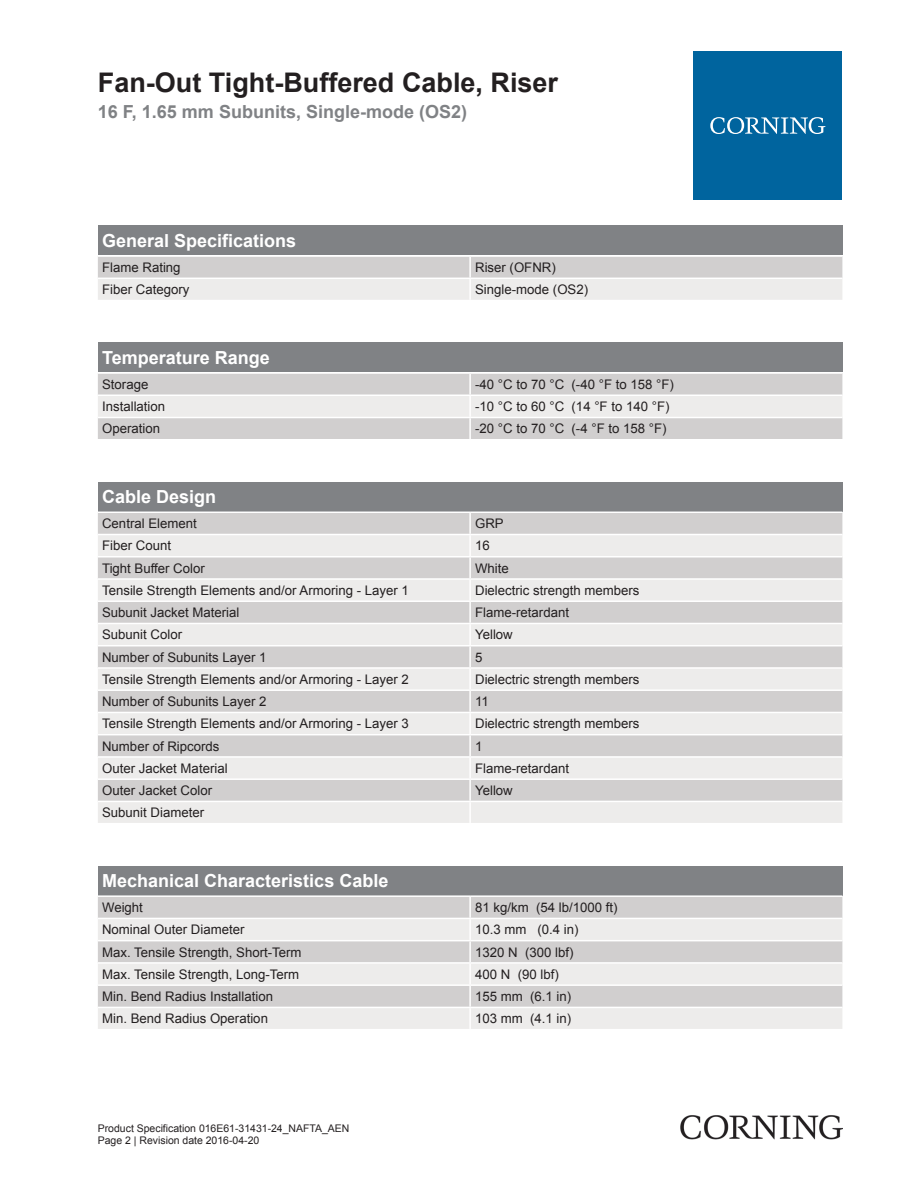
<style>
.page{position:relative;width:919px;height:1187px;background:#fff}
.page>*{position:absolute;margin:0;border:0;box-sizing:border-box;transform-origin:0 0}
.t1{font:700 27px "Arial";color:#231f20}
.t2{font:700 18px "Arial";color:#fff}
.t3{font:700 18px "Arial";color:#808285}
.t4{font:13.2px "Arial";color:#231f20}
.t5{font:10.5px/12.6px "Arial";color:#231f20}
</style>
<div class="page">
<div style="left:98px;top:225px;width:744px;height:30px;background:#808285"></div>
<svg style="left:98px;top:257px;width:744px;height:43px;background:#dfdddd"></svg>
<hr style="left:469px;top:257px;width:2px;height:20px;background:#fff">
<hr style="left:469px;top:279px;width:2px;height:21px;background:#fff">
<hr style="left:98px;top:277px;width:372px;height:2px;background:#fff">
<hr style="left:470px;top:277px;width:372px;height:2px;background:#fff">
<div style="left:98px;top:342px;width:744px;height:30px;background:#808285"></div>
<div style="left:98px;top:374px;width:744px;height:65px;background:#d1cfcf"></div>
<div style="left:98px;top:396px;width:744px;height:21px;background:#edeceb"></div>
<hr style="left:469px;top:374px;width:2px;height:20px;background:#fff">
<hr style="left:469px;top:396px;width:2px;height:21px;background:#fff">
<hr style="left:469px;top:418px;width:2px;height:21px;background:#fff">
<hr style="left:98px;top:394px;width:372px;height:2px;background:#fff">
<hr style="left:470px;top:394px;width:372px;height:2px;background:#fff">
<hr style="left:98px;top:417px;width:372px;height:1px;background:#fff">
<hr style="left:470px;top:417px;width:372px;height:1px;background:#fff">
<div style="left:98px;top:481px;width:744px;height:30px;background:#808285"></div>
<div style="left:98px;top:513px;width:744px;height:20px;background:#d1cfcf"></div>
<svg style="left:98px;top:535px;width:744px;height:287px;background:#e0dfde"></svg>
<hr style="left:469px;top:513px;width:2px;height:20px;background:#fff">
<hr style="left:469px;top:535px;width:2px;height:21px;background:#fff">
<hr style="left:469px;top:557px;width:2px;height:21px;background:#fff">
<hr style="left:469px;top:579px;width:2px;height:21px;background:#fff">
<hr style="left:469px;top:602px;width:2px;height:20px;background:#fff">
<hr style="left:469px;top:624px;width:2px;height:21px;background:#fff">
<hr style="left:469px;top:646px;width:2px;height:21px;background:#fff">
<hr style="left:469px;top:668px;width:2px;height:21px;background:#fff">
<hr style="left:469px;top:691px;width:2px;height:20px;background:#fff">
<hr style="left:469px;top:713px;width:2px;height:21px;background:#fff">
<hr style="left:469px;top:735px;width:2px;height:21px;background:#fff">
<hr style="left:469px;top:757px;width:2px;height:21px;background:#fff">
<hr style="left:469px;top:779px;width:2px;height:21px;background:#fff">
<hr style="left:469px;top:802px;width:2px;height:20px;background:#fff">
<hr style="left:98px;top:556px;width:372px;height:1px;background:#fff">
<hr style="left:470px;top:556px;width:372px;height:1px;background:#fff">
<hr style="left:98px;top:578px;width:372px;height:1px;background:#fff">
<hr style="left:470px;top:578px;width:372px;height:1px;background:#fff">
<hr style="left:98px;top:600px;width:372px;height:2px;background:#fff">
<hr style="left:470px;top:600px;width:372px;height:2px;background:#fff">
<hr style="left:98px;top:622px;width:372px;height:2px;background:#fff">
<hr style="left:470px;top:622px;width:372px;height:2px;background:#fff">
<hr style="left:98px;top:645px;width:372px;height:1px;background:#fff">
<hr style="left:470px;top:645px;width:372px;height:1px;background:#fff">
<hr style="left:98px;top:667px;width:372px;height:1px;background:#fff">
<hr style="left:470px;top:667px;width:372px;height:1px;background:#fff">
<hr style="left:98px;top:689px;width:372px;height:2px;background:#fff">
<hr style="left:470px;top:689px;width:372px;height:2px;background:#fff">
<hr style="left:98px;top:711px;width:372px;height:2px;background:#fff">
<hr style="left:470px;top:711px;width:372px;height:2px;background:#fff">
<hr style="left:98px;top:734px;width:372px;height:1px;background:#fff">
<hr style="left:470px;top:734px;width:372px;height:1px;background:#fff">
<hr style="left:98px;top:756px;width:372px;height:1px;background:#fff">
<hr style="left:470px;top:756px;width:372px;height:1px;background:#fff">
<hr style="left:98px;top:778px;width:372px;height:1px;background:#fff">
<hr style="left:470px;top:778px;width:372px;height:1px;background:#fff">
<hr style="left:98px;top:800px;width:372px;height:2px;background:#fff">
<hr style="left:470px;top:800px;width:372px;height:2px;background:#fff">
<div style="left:98px;top:865px;width:744px;height:30px;background:#808285"></div>
<div style="left:98px;top:897px;width:744px;height:20px;background:#d1cfcf"></div>
<svg style="left:98px;top:919px;width:744px;height:109px;background:#e2e0e0"></svg>
<hr style="left:469px;top:896px;width:2px;height:21px;background:#fff">
<hr style="left:469px;top:919px;width:2px;height:20px;background:#fff">
<hr style="left:469px;top:941px;width:2px;height:21px;background:#fff">
<hr style="left:469px;top:963px;width:2px;height:21px;background:#fff">
<hr style="left:469px;top:985px;width:2px;height:21px;background:#fff">
<hr style="left:469px;top:1008px;width:2px;height:20px;background:#fff">
<hr style="left:98px;top:939px;width:372px;height:2px;background:#fff">
<hr style="left:470px;top:939px;width:372px;height:2px;background:#fff">
<hr style="left:98px;top:962px;width:372px;height:1px;background:#fff">
<hr style="left:470px;top:962px;width:372px;height:1px;background:#fff">
<hr style="left:98px;top:984px;width:372px;height:1px;background:#fff">
<hr style="left:470px;top:984px;width:372px;height:1px;background:#fff">
<hr style="left:98px;top:1006px;width:372px;height:2px;background:#fff">
<hr style="left:470px;top:1006px;width:372px;height:2px;background:#fff">
<div style="left:693px;top:51px;width:149px;height:149px;background:#00649e"></div>
<svg style="left:710px;top:117px;width:115px;height:17px"></svg>
<img style="left:680px;top:1115px;width:162px;height:24px">
<h1 class="t1" style="left:98px;top:64px;width:462px">Fan-Out Tight-Buffered Cable, Riser</h1>
<h2 class="t3" style="left:98px;top:100px;width:371px">16 F, 1.65 mm Subunits, Single-mode (OS2)</h2>
<h2 class="t2" style="left:102px;top:228px;width:196px">General Specifications</h2>
<p class="t4" style="left:102px;top:258px;width:80px">Flame Rating</p>
<p class="t4" style="left:475px;top:258px;width:82px">Riser (OFNR)</p>
<p class="t4" style="left:102px;top:281px;width:89px">Fiber Category</p>
<p class="t4" style="left:475px;top:281px;width:114px">Single-mode (OS2)</p>
<h2 class="t2" style="left:102px;top:345px;width:169px">Temperature Range</h2>
<p class="t4" style="left:102px;top:375px;width:48px">Storage</p>
<p class="t4" style="left:475px;top:375px;width:200px">-40 °C to 70 °C (-40 °F to 158 °F)</p>
<p class="t4" style="left:102px;top:398px;width:65px">Installation</p>
<p class="t4" style="left:475px;top:398px;width:196px">-10 °C to 60 °C (14 °F to 140 °F)</p>
<p class="t4" style="left:102px;top:420px;width:59px">Operation</p>
<p class="t4" style="left:475px;top:420px;width:193px">-20 °C to 70 °C (-4 °F to 158 °F)</p>
<h2 class="t2" style="left:102px;top:485px;width:116px">Cable Design</h2>
<p class="t4" style="left:102px;top:515px;width:96px">Central Element</p>
<p class="t4" style="left:475px;top:515px;width:30px">GRP</p>
<p class="t4" style="left:102px;top:537px;width:70px">Fiber Count</p>
<p class="t4" style="left:475px;top:537px;width:16px">16</p>
<p class="t4" style="left:102px;top:559px;width:104px">Tight Buffer Color</p>
<p class="t4" style="left:475px;top:559px;width:35px">White</p>
<p class="t4" style="left:102px;top:581px;width:308px">Tensile Strength Elements and/or Armoring - Layer 1</p>
<p class="t4" style="left:475px;top:581px;width:166px">Dielectric strength members</p>
<p class="t4" style="left:102px;top:603px;width:139px">Subunit Jacket Material</p>
<p class="t4" style="left:475px;top:603px;width:95px">Flame-retardant</p>
<p class="t4" style="left:102px;top:626px;width:81px">Subunit Color</p>
<p class="t4" style="left:475px;top:626px;width:39px">Yellow</p>
<p class="t4" style="left:102px;top:648px;width:166px">Number of Subunits Layer 1</p>
<p class="t4" style="left:475px;top:648px;width:9px">5</p>
<p class="t4" style="left:102px;top:670px;width:308px">Tensile Strength Elements and/or Armoring - Layer 2</p>
<p class="t4" style="left:475px;top:670px;width:166px">Dielectric strength members</p>
<p class="t4" style="left:102px;top:692px;width:166px">Number of Subunits Layer 2</p>
<p class="t4" style="left:475px;top:692px;width:15px">11</p>
<p class="t4" style="left:102px;top:715px;width:308px">Tensile Strength Elements and/or Armoring - Layer 3</p>
<p class="t4" style="left:475px;top:715px;width:166px">Dielectric strength members</p>
<p class="t4" style="left:102px;top:737px;width:119px">Number of Ripcords</p>
<p class="t4" style="left:475px;top:737px;width:9px">1</p>
<p class="t4" style="left:102px;top:759px;width:127px">Outer Jacket Material</p>
<p class="t4" style="left:475px;top:759px;width:95px">Flame-retardant</p>
<p class="t4" style="left:102px;top:781px;width:112px">Outer Jacket Color</p>
<p class="t4" style="left:475px;top:781px;width:39px">Yellow</p>
<p class="t4" style="left:102px;top:803px;width:103px">Subunit Diameter</p>
<h2 class="t2" style="left:102px;top:868px;width:288px">Mechanical Characteristics Cable</h2>
<p class="t4" style="left:102px;top:898px;width:42px">Weight</p>
<p class="t4" style="left:475px;top:898px;width:144px">81 kg/km (54 lb/1000 ft)</p>
<p class="t4" style="left:102px;top:920px;width:144px">Nominal Outer Diameter</p>
<p class="t4" style="left:475px;top:920px;width:105px">10.3 mm (0.4 in)</p>
<p class="t4" style="left:102px;top:943px;width:201px">Max. Tensile Strength, Short-Term</p>
<p class="t4" style="left:475px;top:943px;width:100px">1320 N (300 lbf)</p>
<p class="t4" style="left:102px;top:965px;width:199px">Max. Tensile Strength, Long-Term</p>
<p class="t4" style="left:475px;top:965px;width:85px">400 N (90 lbf)</p>
<p class="t4" style="left:102px;top:987px;width:172px">Min. Bend Radius Installation</p>
<p class="t4" style="left:475px;top:987px;width:98px">155 mm (6.1 in)</p>
<p class="t4" style="left:102px;top:1009px;width:167px">Min. Bend Radius Operation</p>
<p class="t4" style="left:475px;top:1009px;width:98px">103 mm (4.1 in)</p>
<p class="t5" style="left:98px;top:1121px;width:253px">Product Specification 016E61-31431-24_NAFTA_AEN<br>Page 2 | Revision date 2016-04-20</p>
</div>
